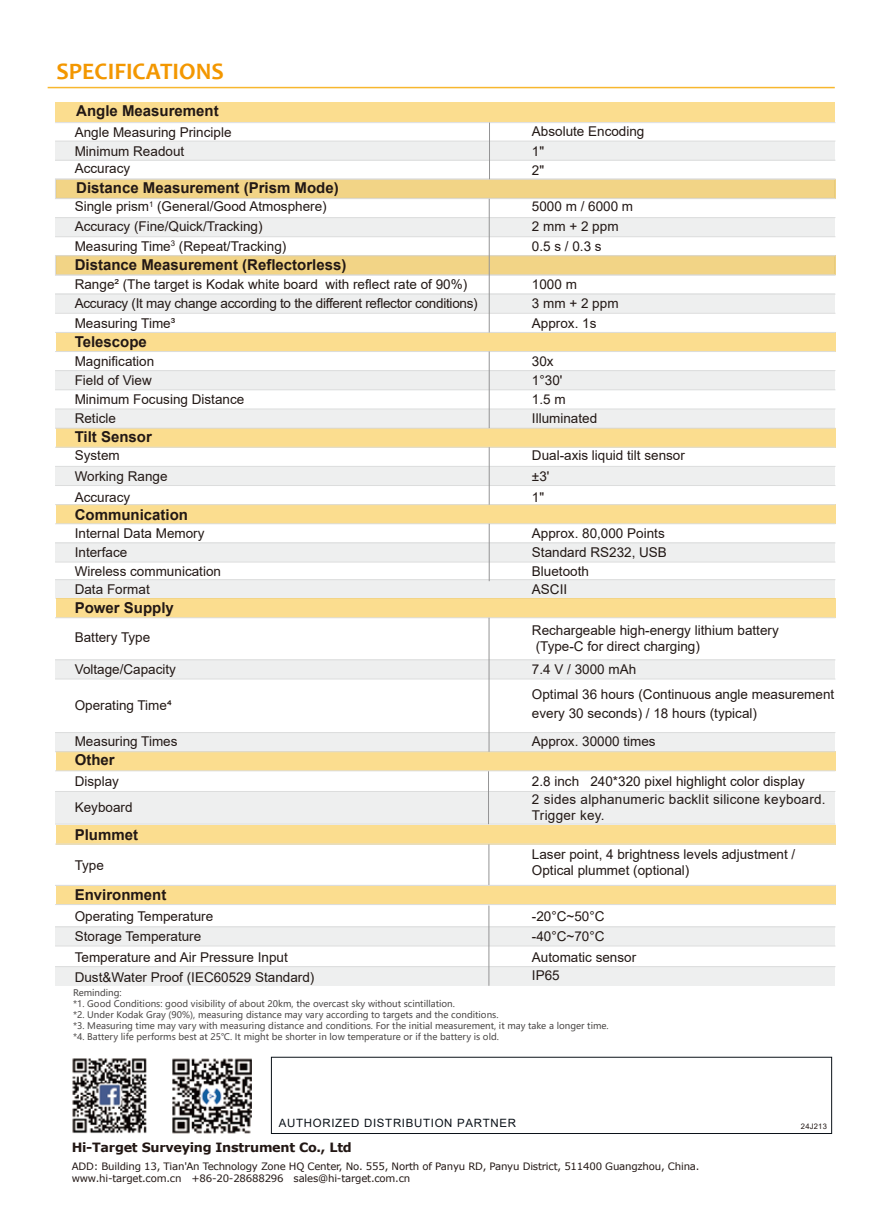
<style>
.page{position:relative;width:893px;height:1212px;background:#fff}
.page>*{position:absolute;margin:0;border:0;box-sizing:border-box;transform-origin:0 0}
.t1{font:700 23.7px "Candara";color:#f39700}
.t2{font:700 15px "Arial";color:#221815}
.t3{font:13.5px/19px "Arial";color:#221815}
.t4{font:13.5px/19px "Arial";letter-spacing:-.02em;color:#221815}
.t5{font:13.5px/18.1px "Arial";letter-spacing:.02em;color:#221815}
.t6{font:700 12.75px "Verdana";letter-spacing:-.02em;color:#221714}
.t7{font:11.4px "Arial";letter-spacing:.06em;color:#0b1219}
.t8{font:10.2px/12.8px "Verdana";letter-spacing:-.02em;color:#221714}
.t9{font:9px/10.8px "Microsoft Ya Hei";color:#4c4948}
.t10{font:7.65px "Arial";letter-spacing:.025em;color:#221815}
</style>
<div class="page">
<div style="left:271px;top:1057px;width:561px;height:77px;border:1px solid #0b1219"></div>
<img style="left:72px;top:1058px;width:75px;height:75px">
<img style="left:172px;top:1058px;width:80px;height:75px">
<div style="left:56px;top:141px;width:779px;height:19px;background:#eeefef"></div>
<div style="left:55px;top:178px;width:780px;height:21px;background:#e8e8e8"></div>
<div style="left:56px;top:218px;width:779px;height:19px;background:#eeefef"></div>
<div style="left:55px;top:255px;width:780px;height:21px;background:#e4e4e4"></div>
<div style="left:56px;top:294px;width:779px;height:19px;background:#eeefef"></div>
<div style="left:56px;top:371px;width:779px;height:19px;background:#eeefef"></div>
<div style="left:56px;top:409px;width:779px;height:19px;background:#eeefef"></div>
<div style="left:56px;top:466px;width:779px;height:19px;background:#eeefef"></div>
<div style="left:56px;top:543px;width:779px;height:19px;background:#eeefef"></div>
<div style="left:56px;top:580px;width:779px;height:19px;background:#eeefef"></div>
<div style="left:56px;top:660px;width:779px;height:19px;background:#eeefef"></div>
<div style="left:56px;top:732px;width:779px;height:20px;background:#eeefef"></div>
<div style="left:56px;top:791px;width:779px;height:33px;background:#eeefef"></div>
<div style="left:56px;top:927px;width:779px;height:19px;background:#eeefef"></div>
<div style="left:56px;top:966px;width:779px;height:20px;background:#eeefef"></div>
<div style="left:55px;top:103px;width:780px;height:19px;background:#fbdd8f"></div>
<div style="left:56px;top:332px;width:779px;height:19px;background:#fbdd8f"></div>
<div style="left:56px;top:428px;width:779px;height:19px;background:#fbdd8f"></div>
<div style="left:56px;top:505px;width:779px;height:19px;background:#fbdd8f"></div>
<div style="left:56px;top:599px;width:779px;height:19px;background:#fbdd8f"></div>
<div style="left:56px;top:752px;width:779px;height:19px;background:#fbdd8f"></div>
<div style="left:56px;top:825px;width:779px;height:19px;background:#fbdd8f"></div>
<div style="left:56px;top:885px;width:779px;height:19px;background:#fbdd8f"></div>
<div style="left:56px;top:179px;width:779px;height:19px;background:#f2d486"></div>
<div style="left:56px;top:256px;width:779px;height:19px;background:#f2d486"></div>
<hr style="left:55px;top:466px;width:780px;height:1px;background:#dcdddd">
<hr style="left:55px;top:485px;width:780px;height:1px;background:#dcdddd">
<hr style="left:55px;top:504px;width:780px;height:1px;background:#dcdddd">
<hr style="left:55px;top:523px;width:780px;height:1px;background:#dcdddd">
<hr style="left:55px;top:542px;width:780px;height:1px;background:#dcdddd">
<hr style="left:55px;top:562px;width:780px;height:1px;background:#dcdddd">
<hr style="left:55px;top:579px;width:780px;height:1px;background:#dcdddd">
<hr style="left:55px;top:617px;width:780px;height:1px;background:#dcdddd">
<hr style="left:55px;top:659px;width:780px;height:1px;background:#dcdddd">
<hr style="left:55px;top:678px;width:780px;height:1px;background:#dcdddd">
<hr style="left:55px;top:732px;width:780px;height:1px;background:#dcdddd">
<hr style="left:55px;top:751px;width:780px;height:1px;background:#dcdddd">
<hr style="left:55px;top:770px;width:780px;height:1px;background:#dcdddd">
<hr style="left:55px;top:791px;width:780px;height:1px;background:#dcdddd">
<hr style="left:55px;top:824px;width:780px;height:1px;background:#dcdddd">
<hr style="left:55px;top:844px;width:780px;height:1px;background:#dcdddd">
<hr style="left:55px;top:447px;width:780px;height:1px;background:#dcdddd">
<hr style="left:55px;top:428px;width:780px;height:1px;background:#dcdddd">
<hr style="left:55px;top:408px;width:780px;height:1px;background:#dcdddd">
<hr style="left:55px;top:313px;width:780px;height:1px;background:#dcdddd">
<hr style="left:55px;top:370px;width:780px;height:1px;background:#dcdddd">
<hr style="left:55px;top:294px;width:780px;height:1px;background:#dcdddd">
<hr style="left:55px;top:236px;width:780px;height:1px;background:#dcdddd">
<hr style="left:55px;top:217px;width:780px;height:1px;background:#dcdddd">
<hr style="left:55px;top:160px;width:780px;height:1px;background:#dcdddd">
<hr style="left:55px;top:179px;width:780px;height:1px;background:#dcdddd">
<hr style="left:55px;top:198px;width:780px;height:1px;background:#dcdddd">
<hr style="left:55px;top:255px;width:780px;height:1px;background:#dcdddd">
<hr style="left:55px;top:274px;width:780px;height:1px;background:#dcdddd">
<hr style="left:55px;top:332px;width:780px;height:1px;background:#dcdddd">
<hr style="left:55px;top:351px;width:780px;height:1px;background:#dcdddd">
<hr style="left:55px;top:389px;width:780px;height:1px;background:#dcdddd">
<hr style="left:55px;top:141px;width:780px;height:1px;background:#dcdddd">
<hr style="left:55px;top:122px;width:780px;height:1px;background:#dcdddd">
<hr style="left:489px;top:123px;width:1px;height:56px;background:#949495">
<hr style="left:489px;top:351px;width:1px;height:77px;background:#949495">
<hr style="left:489px;top:447px;width:1px;height:58px;background:#949495">
<hr style="left:489px;top:524px;width:1px;height:57px;background:#949495">
<hr style="left:488px;top:771px;width:1px;height:53px;background:#949495">
<hr style="left:488px;top:844px;width:1px;height:41px;background:#949495">
<hr style="left:489px;top:618px;width:1px;height:134px;background:#949495">
<hr style="left:489px;top:199px;width:1px;height:133px;background:#949495">
<hr style="left:55px;top:885px;width:780px;height:1px;background:#dcdddd">
<hr style="left:55px;top:904px;width:780px;height:1px;background:#dcdddd">
<hr style="left:55px;top:926px;width:780px;height:1px;background:#dcdddd">
<hr style="left:55px;top:945px;width:780px;height:1px;background:#dcdddd">
<hr style="left:55px;top:966px;width:780px;height:1px;background:#dcdddd">
<hr style="left:48px;top:87px;width:787px;height:1px;background:#f8b72e">
<hr style="left:488px;top:905px;width:1px;height:81px;background:#949495">
<h1 class="t1" style="left:57px;top:56px;width:169px">SPECIFICATIONS</h1>
<p class="t2" style="left:76px;top:100px;width:144px">Angle Measurement</p>
<p class="t3" style="left:75px;top:122px;width:158px">Angle Measuring Principle<br>Minimum Readout</p>
<p class="t3" style="left:75px;top:159px;width:57px">Accuracy</p>
<p class="t2" style="left:76px;top:177px;width:264px">Distance Measurement (Prism Mode)</p>
<p class="t3" style="left:75px;top:197px;width:253px;line-height:19.8px">Single prism<sup>1</sup> (General/Good Atmosphere)<br>Accuracy (Fine/Quick/Tracking)<br>Measuring Time<sup>3</sup> (Repeat/Tracking)</p>
<p class="t2" style="left:75px;top:254px;width:273px">Distance Measurement (Reflectorless)</p>
<p class="t4" style="left:75px;top:275px;width:405px">Range² (The target is Kodak white board with reflect rate of 90%)<br>Accuracy (It may change according to the different reflector conditions)<br>Measuring Time³</p>
<p class="t3" style="left:75px;top:351px;width:171px">Magnification<br>Field of View<br>Minimum Focusing Distance<br>Reticle</p>
<p class="t3" style="left:75px;top:445px;width:94px;line-height:20.7px">System<br>Working Range<br>Accuracy</p>
<p class="t3" style="left:75px;top:523px;width:148px">Internal Data Memory<br>Interface<br>Wireless communication</p>
<p class="t3" style="left:75px;top:579px;width:77px">Data Format</p>
<p class="t3" style="left:75px;top:628px;width:77px">Battery Type</p>
<p class="t3" style="left:75px;top:660px;width:103px">Voltage/Capacity</p>
<p class="t3" style="left:75px;top:696px;width:98px">Operating Time⁴</p>
<p class="t3" style="left:75px;top:732px;width:104px">Measuring Times</p>
<p class="t3" style="left:75px;top:768px;width:59px;line-height:25.7px">Display<br>Keyboard</p>
<p class="t2" style="left:75px;top:331px;width:74px">Telescope</p>
<p class="t2" style="left:75px;top:426px;width:79px">Tilt Sensor</p>
<p class="t2" style="left:75px;top:504px;width:115px">Communication</p>
<p class="t2" style="left:75px;top:597px;width:101px">Power Supply</p>
<p class="t2" style="left:75px;top:749px;width:42px">Other</p>
<p class="t2" style="left:75px;top:824px;width:65px">Plummet</p>
<p class="t3" style="left:75px;top:855px;width:31px">Type</p>
<p class="t3" style="left:75px;top:906px;width:241px;line-height:20.2px">Operating Temperature<br>Storage Temperature<br>Temperature and Air Pressure Input<br>Dust&amp;Water Proof (IEC60529 Standard)</p>
<p class="t2" style="left:75px;top:884px;width:93px">Environment</p>
<p class="t3" style="left:532px;top:122px;width:114px">Absolute Encoding<br>1"<br>2"</p>
<p class="t3" style="left:532px;top:197px;width:103px;line-height:19.8px">5000 m / 6000 m<br>2 mm + 2 ppm<br>0.5 s / 0.3 s</p>
<p class="t3" style="left:532px;top:275px;width:88px">1000 m<br>3 mm + 2 ppm<br>Approx. 1s</p>
<p class="t3" style="left:532px;top:351px;width:67px">30x<br>1°30'<br>1.5 m<br>Illuminated</p>
<p class="t3" style="left:532px;top:446px;width:155px">Dual-axis liquid tilt sensor</p>
<p class="t3" style="left:532px;top:465px;width:19px;line-height:21.1px">±3'<br>1"</p>
<p class="t3" style="left:532px;top:523px;width:137px">Approx. 80,000 Points<br>Standard RS232, USB<br>Bluetooth</p>
<p class="t3" style="left:532px;top:579px;width:37px">ASCII</p>
<p class="t3" style="left:532px;top:622px;width:248px;line-height:16.2px">Rechargeable high-energy lithium battery (Type-C for direct charging)</p>
<p class="t3" style="left:532px;top:660px;width:106px">7.4 V / 3000 mAh</p>
<p class="t3" style="left:532px;top:684px;width:304px">Optimal 36 hours (Continuous angle measurement every 30 seconds) / 18 hours (typical)</p>
<p class="t3" style="left:532px;top:732px;width:125px">Approx. 30000 times</p>
<p class="t5" style="left:532px;top:772px;width:295px">2.8 inch 240*320 pixel highlight color display<br>2 sides alphanumeric backlit silicone keyboard.</p>
<p class="t5" style="left:532px;top:806px;width:74px">Trigger key.</p>
<p class="t3" style="left:532px;top:846px;width:265px;line-height:16.2px">Laser point, 4 brightness levels adjustment /<br>Optical plummet (optional)</p>
<p class="t3" style="left:532px;top:906px;width:106px;line-height:20.4px">-20°C~50°C -40°C~70°C<br>Automatic sensor</p>
<p class="t3" style="left:532px;top:966px;width:29px">IP65</p>
<p class="t9" style="left:73px;top:987px;width:537px">Reminding:<br>*1. Good Conditions: good visibility of about 20km, the overcast sky without scintillation.<br>*2. Under Kodak Gray (90%), measuring distance may vary according to targets and the conditions.<br>*3. Measuring time may vary with measuring distance and conditions. For the initial measurement, it may take a longer time. *4. Battery life performs best at 25℃. It might be shorter in low temperature or if the battery is old.</p>
<p class="t7" style="left:279px;top:1115px;width:239px">AUTHORIZED DISTRIBUTION PARTNER</p>
<p class="t10" style="left:801px;top:1121px;width:27px">24J213</p>
<p class="t6" style="left:72px;top:1138px;width:282px">Hi-Target Surveying Instrument Co., Ltd</p>
<p class="t8" style="left:72px;top:1159px;width:629px">ADD: Building 13, Tian'An Technology Zone HQ Center, No. 555, North of Panyu RD, Panyu District, 511400 Guangzhou, China. www.hi-target.com.cn +86-20-28688296 sales@hi-target.com.cn</p>
</div>
